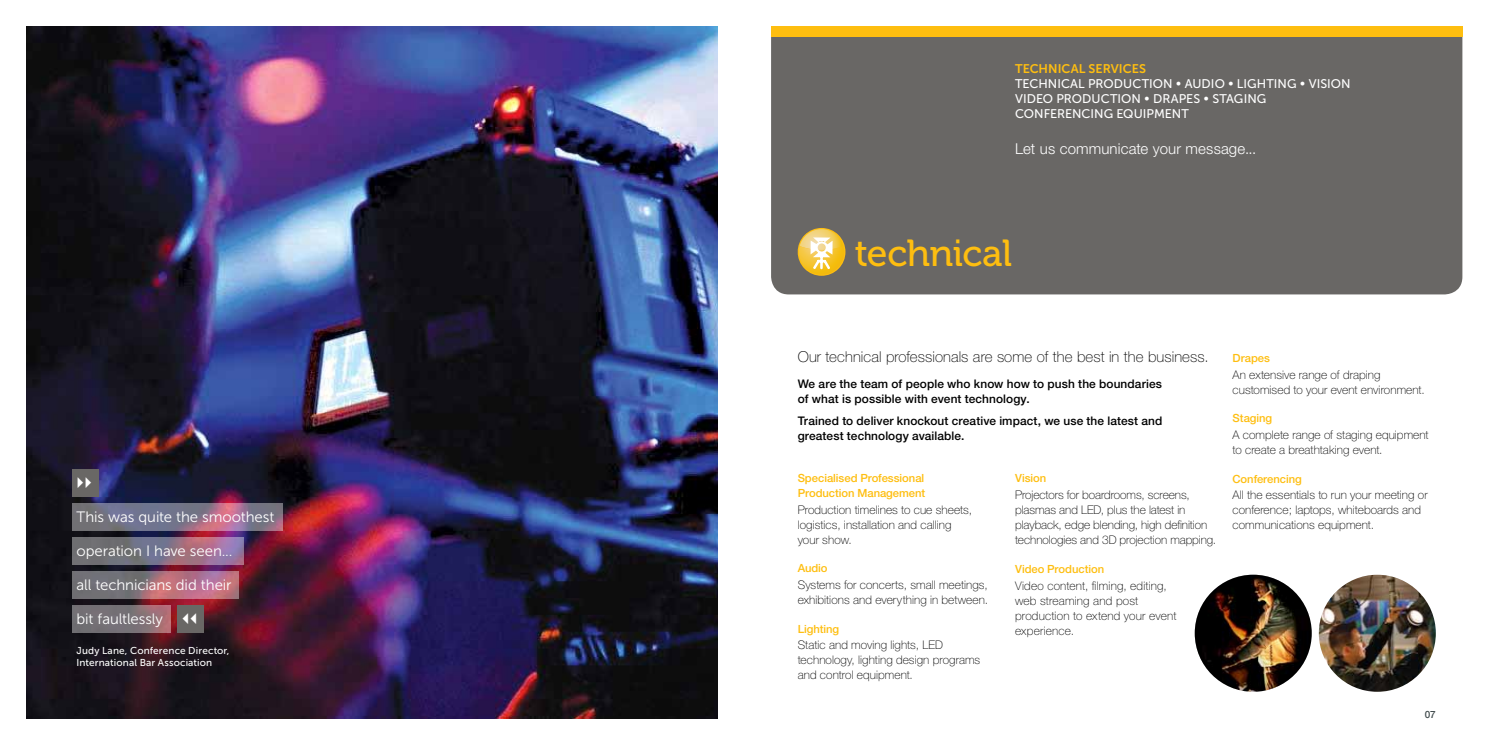
<style>
.page{position:relative;width:1489px;height:745px;background:#fff}
.page>*{position:absolute;margin:0;border:0;box-sizing:border-box;transform-origin:0 0}
.t1{font:37.5px "Museo 500";letter-spacing:-.015em;color:#febe10}
.t2{font:15px "Museo Sans 300";letter-spacing:-.005em;color:#fff}
.t3{font:100 15px "Helvetica Neue";letter-spacing:.005em;color:#000}
.t4{font:300 15px "Helvetica Neue";letter-spacing:.01em;color:#fff}
.t5{font:12.5px/15px "Museo Sans 500";letter-spacing:.005em;color:#fff}
.t6{font:12.5px "Museo Sans 700";color:#febe10}
.t7{font:100 11.88px/15px "Helvetica Neue";letter-spacing:.005em;color:#000}
.t8{font:500 11.88px/15px "Helvetica Neue";letter-spacing:.01em;color:#000}
.t9{font:500 11.25px/14.4px "Helvetica Neue";letter-spacing:-.005em;color:#febe10}
.t10{font:10px/12.5px "Museo Sans 500";letter-spacing:.01em;color:#fff}
.t11{font:500 10px "Helvetica Neue";color:#434d4f}
</style>
<div class="page">
<img style="left:27px;top:27px;width:691px;height:691px">
<div style="left:771px;top:37px;width:691px;height:257px;background:#696765"></div>
<div style="left:771px;top:27px;width:691px;height:10px;background:#febe10"></div>
<img style="left:1194px;top:574px;width:117px;height:117px;border-radius:58px">
<img style="left:1318px;top:574px;width:117px;height:117px;border-radius:58px">
<svg style="left:72px;top:503px;width:210px;height:27px;background:#837388"></svg>
<div style="left:72px;top:469px;width:27px;height:27px;background:#696765"></div>
<svg style="left:72px;top:537px;width:171px;height:27px;background:#857185"></svg>
<svg style="left:72px;top:571px;width:166px;height:27px;background:#99717e"></svg>
<svg style="left:72px;top:605px;width:98px;height:27px;background:#807076"></svg>
<div style="left:178px;top:605px;width:26px;height:27px;background:#696765"></div>
<svg style="left:797px;top:228px;width:48px;height:47px;background:#d8bb66"></svg>
<p class="t2" style="left:76px;top:508px;width:199px">This was quite the smoothest</p>
<p class="t2" style="left:76px;top:542px;width:157px">operation I have seen...</p>
<p class="t2" style="left:76px;top:576px;width:156px">all technicians did their</p>
<p class="t2" style="left:76px;top:610px;width:88px">bit faultlessly</p>
<p class="t10" style="left:76px;top:643px;width:154px">JUDY LANE, CONFERENCE DIRECTOR,<br>I NTERNATIONAL BAR ASSOCIATION</p>
<p class="t6" style="left:1015px;top:62px;width:132px">TECHNICAL SERVICES</p>
<p class="t5" style="left:1015px;top:76px;width:337px">TECHNICAL PRODUCTION • AU DIO • LIGHTING • VISION<br>VIDEO PRODUCTION • DRAPES • STAGING<br>CONFERENCING EQU IPMENT</p>
<p class="t4" style="left:1015px;top:139px;width:243px">Let us communicate your message...</p>
<h1 class="t1" style="left:854px;top:232px;width:159px">technical</h1>
<p class="t3" style="left:797px;top:348px;width:412px">Our technical professionals are some of the best in the business.</p>
<p class="t8" style="left:797px;top:375px;width:366px">We are the team of people who know how to push the boundaries of what is possible with event technology.</p>
<p class="t8" style="left:797px;top:412px;width:366px">Trained to deliver knockout creative impact, we use the latest and greatest technology available.</p>
<p class="t9" style="left:797px;top:471px;width:129px">Specialised Professional<br>Production Management</p>
<p class="t7" style="left:797px;top:501px;width:176px">Production timelines to cue sheets, logistics, installation and calling your show.</p>
<p class="t9" style="left:797px;top:560px;width:31px">Audio</p>
<p class="t7" style="left:797px;top:577px;width:192px">Systems for concerts, small meetings, exhibitions and everything in between.</p>
<p class="t9" style="left:797px;top:621px;width:43px">Lighting</p>
<p class="t7" style="left:797px;top:637px;width:184px">Static and moving lights, LED technology, lighting design programs and control equipment.</p>
<p class="t9" style="left:1015px;top:471px;width:33px">Vision</p>
<p class="t7" style="left:1015px;top:487px;width:203px">Projectors for boardrooms, screens, plasmas and LED, plus the latest in playback, edge blending, high definition technologies and 3D projection mapping.</p>
<p class="t9" style="left:1015px;top:561px;width:91px">Video Production</p>
<p class="t7" style="left:1015px;top:577px;width:163px">Video content, filming, editing, web streaming and post production to extend your event experience.</p>
<p class="t9" style="left:1232px;top:350px;width:39px">Drapes</p>
<p class="t7" style="left:1232px;top:366px;width:194px">An extensive range of draping customised to your event environment.</p>
<p class="t9" style="left:1232px;top:410px;width:41px">Staging</p>
<p class="t7" style="left:1232px;top:427px;width:198px">A complete range of staging equipment to create a breathtaking event.</p>
<p class="t9" style="left:1232px;top:471px;width:71px">Conferencing</p>
<p class="t7" style="left:1232px;top:487px;width:196px">All the essentials to run your meeting or conference; laptops, whiteboards and communications equipment.</p>
<p class="t11" style="left:1424px;top:708px;width:13px">07</p>
</div>
